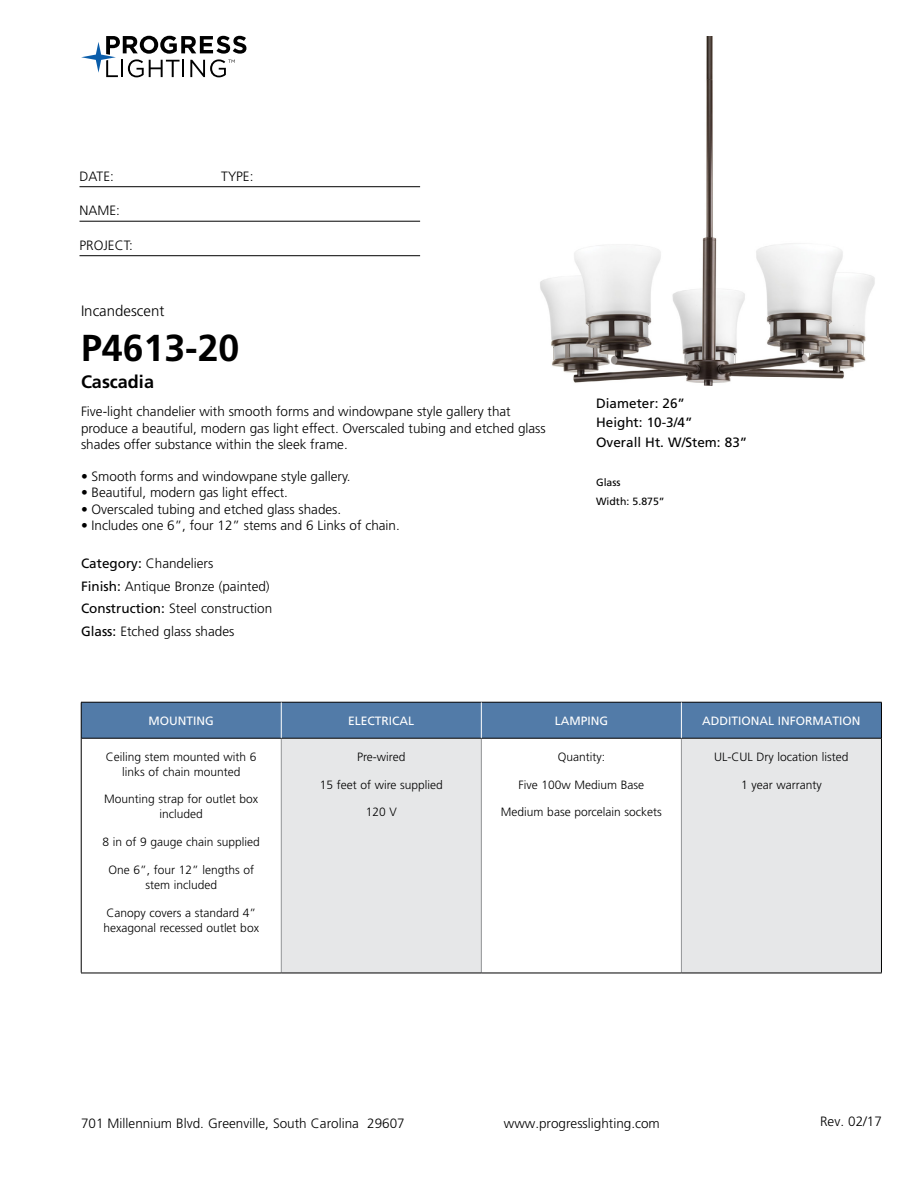
<style>
.page{position:relative;width:918px;height:1188px;background:#fff}
.page>*{position:absolute;margin:0;border:0;box-sizing:border-box;transform-origin:0 0}
.t1{font:700 37.5px "Frutiger LT Std";color:#000}
.t2{font:700 18px "Frutiger LT Std";color:#000}
.t3{font:300 15px "Frutiger LT Std";color:#000}
.t4{font:300 13.5px/22.5px "Frutiger LT Std";color:#000}
.t5{font:13.5px/19.5px "Frutiger LT Std";color:#000}
.t6{font:300 12px/15px "Frutiger LT Std";color:#000;text-align:center}
.t7{font:12px "Frutiger LT Std";color:#fff}
.t8{font:10.5px/19.5px "Frutiger LT Std";color:#000}
.s1{font-weight:400}
</style>
<div class="page">
<svg style="left:81px;top:36px;width:165px;height:41px"></svg>
<hr style="left:80px;top:186px;width:340px;height:1px;background:#000">
<hr style="left:80px;top:221px;width:340px;height:1px;background:#000">
<hr style="left:80px;top:255px;width:340px;height:1px;background:#000">
<div style="left:82px;top:703px;width:799px;height:35px;background:#527ba8"></div>
<div style="left:281px;top:738px;width:200px;height:235px;background:#e6e7e8"></div>
<div style="left:681px;top:738px;width:200px;height:235px;background:#e6e7e8"></div>
<hr style="left:281px;top:739px;width:1px;height:234px;background:#939598">
<hr style="left:481px;top:739px;width:1px;height:234px;background:#939598">
<hr style="left:681px;top:739px;width:1px;height:234px;background:#939598">
<hr style="left:81px;top:738px;width:200px;height:1px;background:#000">
<hr style="left:281px;top:738px;width:200px;height:1px;background:#000">
<hr style="left:481px;top:738px;width:200px;height:1px;background:#000">
<hr style="left:681px;top:738px;width:200px;height:1px;background:#000">
<hr style="left:81px;top:973px;width:200px;height:1px;background:#000">
<hr style="left:281px;top:973px;width:200px;height:1px;background:#000">
<hr style="left:481px;top:973px;width:200px;height:1px;background:#000">
<hr style="left:681px;top:973px;width:201px;height:1px;background:#000">
<hr style="left:81px;top:702px;width:200px;height:1px;background:#000">
<hr style="left:81px;top:702px;width:1px;height:36px;background:#000">
<hr style="left:281px;top:702px;width:200px;height:1px;background:#000">
<hr style="left:481px;top:702px;width:200px;height:1px;background:#000">
<hr style="left:681px;top:702px;width:201px;height:1px;background:#000">
<hr style="left:881px;top:702px;width:1px;height:36px;background:#000">
<hr style="left:81px;top:738px;width:1px;height:235px;background:#000">
<hr style="left:881px;top:738px;width:1px;height:235px;background:#000">
<hr style="left:281px;top:702px;width:1px;height:36px;background:#fff">
<hr style="left:681px;top:702px;width:1px;height:36px;background:#fff">
<hr style="left:481px;top:702px;width:1px;height:36px;background:#fff">
<img style="left:540px;top:36px;width:335px;height:349px">
<p class="t4" style="left:80px;top:165px;width:36px">DATE:</p>
<p class="t4" style="left:221px;top:165px;width:34px">TYPE:</p>
<p class="t4" style="left:80px;top:200px;width:42px">NAME:</p>
<p class="t4" style="left:80px;top:234px;width:55px">PROJECT:</p>
<p class="t3" style="left:81px;top:302px;width:85px">Incandescent</p>
<h1 class="t1" style="left:81px;top:326px;width:160px">P4613-20</h1>
<h2 class="t2" style="left:81px;top:371px;width:75px">Cascadia</h2>
<p class="t4" style="left:81px;top:404px;width:466px;line-height:16.2px">Five-light chandelier with smooth forms and windowpane style gallery that produce a beautiful, modern gas light effect. Overscaled tubing and etched glass shades offer substance within the sleek frame.</p>
<p class="t4" style="left:81px;top:465px;width:271px">• Smooth forms and windowpane style gallery.</p>
<p class="t4" style="left:81px;top:482px;width:209px">• Beautiful, modern gas light effect.</p>
<p class="t4" style="left:81px;top:498px;width:262px">• Overscaled tubing and etched glass shades.</p>
<p class="t4" style="left:81px;top:514px;width:320px">• Includes one 6”, four 12” stems and 6 Links of chain.</p>
<p class="t4" style="left:81px;top:553px;width:193px"><span class="s1">Category:</span> Chandeliers<br><span class="s1">Finish:</span> Antique Bronze (painted)<br><span class="s1">Construction:</span> Steel construction<br><span class="s1">Glass:</span> Etched glass shades</p>
<p class="t5" style="left:596px;top:393px;width:153px">Diameter: 26”<br>Height: 10-3/4”<br>Overall Ht. W/Stem: 83”</p>
<p class="t8" style="left:596px;top:472px;width:70px">Glass<br>Width: 5.875”</p>
<p class="t7" style="left:149px;top:714px;width:67px">MOUNTING</p>
<p class="t7" style="left:348px;top:714px;width:68px">ELECTRICAL</p>
<p class="t7" style="left:555px;top:714px;width:55px">LAMPING</p>
<p class="t7" style="left:702px;top:714px;width:160px">ADDITIONAL INFORMATION</p>
<p class="t6" style="left:106px;top:749px;width:152px">Ceiling stem mounted with 6 links of chain mounted</p>
<p class="t6" style="left:104px;top:792px;width:156px">Mounting strap for outlet box included</p>
<p class="t6" style="left:103px;top:835px;width:159px">8 in of 9 gauge chain supplied</p>
<p class="t6" style="left:108px;top:863px;width:147px">One 6”, four 12” lengths of stem included</p>
<p class="t6" style="left:104px;top:905px;width:157px;text-align:left">Canopy covers a standard 4” hexagonal recessed outlet box</p>
<p class="t6" style="left:357px;top:749px;width:50px">Pre-wired</p>
<p class="t6" style="left:320px;top:777px;width:125px">15 feet of wire supplied</p>
<p class="t6" style="left:366px;top:805px;width:33px">120 V</p>
<p class="t6" style="left:714px;top:749px;width:136px">UL-CUL Dry location listed</p>
<p class="t6" style="left:741px;top:777px;width:82px">1 year warranty</p>
<p class="t6" style="left:558px;top:749px;width:49px">Quantity:</p>
<p class="t6" style="left:519px;top:777px;width:127px">Five 100w Medium Base</p>
<p class="t6" style="left:501px;top:805px;width:162px">Medium base porcelain sockets</p>
<p class="t4" style="left:81px;top:1112px;width:325px">701 Millennium Blvd. Greenville, South Carolina 29607</p>
<p class="t4" style="left:504px;top:1112px;width:158px">www.progresslighting.com</p>
<p class="t4" style="left:820px;top:1110px;width:63px">Rev. 02/17</p>
</div>
